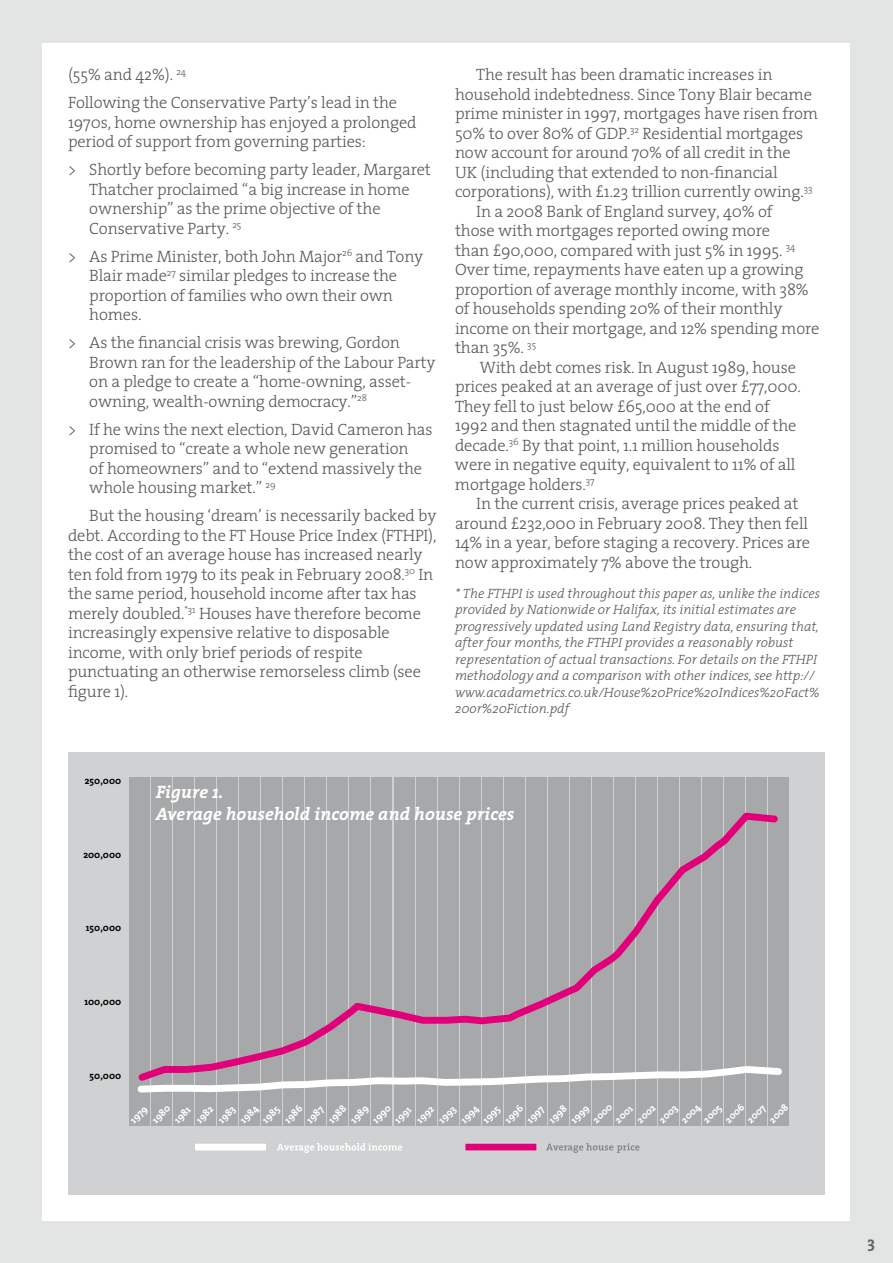
<style>
.page{position:relative;width:893px;height:1263px;background:#e3e4e4}
.page>*{position:absolute;margin:0;border:0;box-sizing:border-box;transform-origin:0 0}
.t1{font:italic 700 18px/21.6px "The Serif";color:#fff}
.t2{font:italic 700 18px "The Serif";color:#58585a}
.t3{font:300 16.5px/19.5px "The Serif";letter-spacing:-.01em;color:#58585a}
.t4{font:700 16.5px "The Serif";color:#646567}
.t5{font:italic 300 13.5px/16.5px "The Serif";color:#58585a}
.t6{font:700 10.05px "The Serif";color:#fff}
.t7{font:700 10.05px "The Serif";color:#000}
</style>
<div class="page">
<div style="left:43px;top:43px;width:807px;height:1177px;background:#fff"></div>
<div style="left:68px;top:752px;width:757px;height:443px;background:#d0d1d2"></div>
<svg style="left:277px;top:1143px;width:125px;height:10px"></svg>
<svg style="left:546px;top:1143px;width:93px;height:10px"></svg>
<div style="left:195px;top:1144px;width:71px;height:6px;background:#fff"></div>
<div style="left:465px;top:1144px;width:71px;height:6px;background:#e2007a"></div>
<div style="left:129px;top:778px;width:21px;height:348px;background:#a7a8aa"></div>
<div style="left:151px;top:778px;width:21px;height:348px;background:#a7a8aa"></div>
<div style="left:174px;top:778px;width:20px;height:348px;background:#a7a8aa"></div>
<div style="left:196px;top:778px;width:20px;height:348px;background:#a7a8aa"></div>
<div style="left:218px;top:778px;width:20px;height:348px;background:#a7a8aa"></div>
<div style="left:240px;top:778px;width:20px;height:348px;background:#a7a8aa"></div>
<div style="left:262px;top:778px;width:20px;height:348px;background:#a7a8aa"></div>
<div style="left:284px;top:778px;width:20px;height:348px;background:#a7a8aa"></div>
<div style="left:306px;top:778px;width:20px;height:348px;background:#a7a8aa"></div>
<div style="left:328px;top:778px;width:20px;height:348px;background:#a7a8aa"></div>
<div style="left:350px;top:778px;width:20px;height:348px;background:#a7a8aa"></div>
<div style="left:372px;top:778px;width:20px;height:348px;background:#a7a8aa"></div>
<div style="left:394px;top:778px;width:20px;height:348px;background:#a7a8aa"></div>
<div style="left:416px;top:778px;width:20px;height:348px;background:#a7a8aa"></div>
<div style="left:438px;top:778px;width:20px;height:348px;background:#a7a8aa"></div>
<div style="left:460px;top:778px;width:20px;height:348px;background:#a7a8aa"></div>
<div style="left:482px;top:778px;width:20px;height:348px;background:#a7a8aa"></div>
<div style="left:504px;top:778px;width:20px;height:348px;background:#a7a8aa"></div>
<div style="left:526px;top:778px;width:20px;height:348px;background:#a7a8aa"></div>
<div style="left:548px;top:778px;width:20px;height:348px;background:#a7a8aa"></div>
<div style="left:570px;top:778px;width:20px;height:348px;background:#a7a8aa"></div>
<div style="left:592px;top:778px;width:20px;height:348px;background:#a7a8aa"></div>
<div style="left:614px;top:778px;width:20px;height:348px;background:#a7a8aa"></div>
<div style="left:636px;top:778px;width:20px;height:348px;background:#a7a8aa"></div>
<div style="left:658px;top:778px;width:21px;height:348px;background:#a7a8aa"></div>
<div style="left:680px;top:778px;width:21px;height:348px;background:#a7a8aa"></div>
<div style="left:702px;top:778px;width:21px;height:348px;background:#a7a8aa"></div>
<div style="left:724px;top:778px;width:21px;height:348px;background:#a7a8aa"></div>
<div style="left:747px;top:778px;width:20px;height:348px;background:#a7a8aa"></div>
<div style="left:769px;top:778px;width:20px;height:348px;background:#a7a8aa"></div>
<svg style="left:137px;top:1086px;width:632px;height:10px"></svg>
<svg style="left:138px;top:809px;width:644px;height:277px"></svg>
<p class="t3" style="left:68px;top:60px;width:331px;line-height:28px">(55% and 42%). <sup>24<br></sup>Following the Conservative Party’s lead in the</p>
<p class="t3" style="left:68px;top:112px;width:350px">1970s, home ownership has enjoyed a prolonged period of support from governing parties:</p>
<p class="t3" style="left:89px;top:159px;width:343px;text-indent:-21px">&gt; Shortly before becoming party leader, Margaret Thatcher proclaimed “a big increase in home ownership” as the prime objective of the Conservative Party. <sup>25</sup></p>
<p class="t3" style="left:89px;top:246px;width:336px;text-indent:-21px">&gt; As Prime Minister, both John Major<sup>26</sup> and Tony Blair made<sup>27</sup> similar pledges to increase the proportion of families who own their own homes.</p>
<p class="t3" style="left:89px;top:332px;width:348px;text-indent:-21px">&gt; As the financial crisis was brewing, Gordon Brown ran for the leadership of the Labour Party on a pledge to create a “home-owning, asset&shy;owning, wealth-owning democracy.”<sup>28</sup></p>
<p class="t3" style="left:89px;top:419px;width:345px;text-indent:-21px">&gt; If he wins the next election, David Cameron has promised to “create a whole new generation<br>of homeowners” and to “extend massively the whole housing market.” <sup>29</sup></p>
<p class="t3" style="left:68px;top:505px;width:370px;text-indent:21px">But the housing ‘dream’ is necessarily backed by debt. According to the FT House Price Index (FTHPI), the cost of an average house has increased nearly ten fold from 1979 to its peak in February 2008.<sup>30</sup> In the same period, household income after tax has merely doubled.<sup>*31</sup> Houses have therefore become increasingly expensive relative to disposable income, with only brief periods of respite punctuating an otherwise remorseless climb (see figure 1).</p>
<p class="t3" style="left:476px;top:64px;width:298px">The result has been dramatic increases in</p>
<p class="t3" style="left:455px;top:84px;width:358px">household indebtedness. Since Tony Blair became</p>
<p class="t3" style="left:455px;top:103px;width:365px">prime minister in 1997, mortgages have risen from</p>
<p class="t3" style="left:455px;top:123px;width:350px">50% to over 80% of GDP.<sup>32</sup> Residential mortgages</p>
<p class="t3" style="left:455px;top:142px;width:337px">now account for around 70% of all credit in the</p>
<p class="t3" style="left:455px;top:162px;width:324px">UK (including that extended to non-financial</p>
<p class="t3" style="left:455px;top:181px;width:359px">corporations), with £1.23 trillion currently owing.<sup>33</sup></p>
<p class="t3" style="left:476px;top:201px;width:298px">In a 2008 Bank of England survey, 40% of</p>
<p class="t3" style="left:455px;top:220px;width:317px">those with mortgages reported owing more</p>
<p class="t3" style="left:455px;top:240px;width:342px">than £90,000, compared with just 5% in 1995. <sup>34</sup></p>
<p class="t3" style="left:455px;top:259px;width:350px">Over time, repayments have eaten up a growing</p>
<p class="t3" style="left:455px;top:279px;width:355px">proportion of average monthly income, with 38%</p>
<p class="t3" style="left:455px;top:298px;width:329px">of households spending 20% of their monthly</p>
<p class="t3" style="left:455px;top:318px;width:366px">income on their mortgage, and 12% spending more</p>
<p class="t3" style="left:455px;top:337px;width:83px">than 35%. <sup>35</sup></p>
<p class="t3" style="left:480px;top:357px;width:318px">With debt comes risk. In August 1989, house</p>
<p class="t3" style="left:455px;top:376px;width:347px">prices peaked at an average of just over £77,000.</p>
<p class="t3" style="left:455px;top:396px;width:316px">They fell to just below £65,000 at the end of</p>
<p class="t3" style="left:455px;top:415px;width:343px">1992 and then stagnated until the middle of the</p>
<p class="t3" style="left:455px;top:435px;width:326px">decade.<sup>36</sup> By that point, 1.1 million households</p>
<p class="t3" style="left:455px;top:454px;width:342px">were in negative equity, equivalent to 11% of all</p>
<p class="t3" style="left:455px;top:474px;width:141px">mortgage holders.<sup>37</sup></p>
<p class="t3" style="left:476px;top:493px;width:324px">In the current crisis, average prices peaked at</p>
<p class="t3" style="left:455px;top:513px;width:355px">around £232,000 in February 2008. They then fell</p>
<p class="t3" style="left:455px;top:532px;width:357px">14% in a year, before staging a recovery. Prices are</p>
<p class="t3" style="left:455px;top:552px;width:299px">now approximately 7% above the trough.</p>
<p class="t5" style="left:455px;top:584px;width:366px">* The FTHPI is used throughout this paper as, unlike the indices provided by Nationwide or Halifax, its initial estimates are progressively updated using Land Registry data, ensuring that, after four months, the FTHPI provides a reasonably robust representation of actual transactions. For details on the FTHPI methodology and a comparison with other indices, see http:// www.acadametrics.co.uk/House%20Price%20Indices%20Fact% 20or%20Fiction.pdf</p>
<p class="t7" style="left:85px;top:772px;width:38px">250,000</p>
<p class="t7" style="left:83px;top:846px;width:39px">200,000</p>
<p class="t7" style="left:86px;top:919px;width:37px">150,000</p>
<p class="t7" style="left:84px;top:993px;width:38px">100,000</p>
<p class="t1" style="left:156px;top:781px;width:360px">Figure 1.<br>Average household income and house prices</p>
<p class="t7" style="left:90px;top:1067px;width:33px">50,000</p>
<p class="t6" style="left:126px;top:1115px;width:21px;rotate:-45deg">1979</p>
<p class="t6" style="left:148px;top:1115px;width:23px;rotate:-45deg">1980</p>
<p class="t6" style="left:170px;top:1115px;width:21px;rotate:-45deg">1981</p>
<p class="t6" style="left:192px;top:1115px;width:22px;rotate:-45deg">1982</p>
<p class="t6" style="left:214px;top:1115px;width:21px;rotate:-45deg">1983</p>
<p class="t6" style="left:236px;top:1115px;width:22px;rotate:-45deg">1984</p>
<p class="t6" style="left:258px;top:1115px;width:21px;rotate:-45deg">1985</p>
<p class="t6" style="left:280px;top:1115px;width:23px;rotate:-45deg">1986</p>
<p class="t6" style="left:302px;top:1115px;width:21px;rotate:-45deg">1987</p>
<p class="t6" style="left:324px;top:1115px;width:22px;rotate:-45deg">1988</p>
<p class="t6" style="left:346px;top:1115px;width:23px;rotate:-45deg">1989</p>
<p class="t6" style="left:368px;top:1115px;width:23px;rotate:-45deg">1990</p>
<p class="t6" style="left:390px;top:1115px;width:21px;rotate:-45deg">1991</p>
<p class="t6" style="left:412px;top:1115px;width:22px;rotate:-45deg">1992</p>
<p class="t6" style="left:434px;top:1115px;width:22px;rotate:-45deg">1993</p>
<p class="t6" style="left:456px;top:1115px;width:23px;rotate:-45deg">1994</p>
<p class="t6" style="left:478px;top:1115px;width:22px;rotate:-45deg">1995</p>
<p class="t6" style="left:500px;top:1115px;width:23px;rotate:-45deg">1996</p>
<p class="t6" style="left:522px;top:1115px;width:21px;rotate:-45deg">1997</p>
<p class="t6" style="left:544px;top:1115px;width:23px;rotate:-45deg">1998</p>
<p class="t6" style="left:566px;top:1115px;width:23px;rotate:-45deg">1999</p>
<p class="t6" style="left:589px;top:1115px;width:25px;rotate:-45deg">2000</p>
<p class="t6" style="left:611px;top:1115px;width:22px;rotate:-45deg">2001</p>
<p class="t6" style="left:633px;top:1115px;width:23px;rotate:-45deg">2002</p>
<p class="t6" style="left:655px;top:1115px;width:23px;rotate:-45deg">2003</p>
<p class="t6" style="left:677px;top:1115px;width:24px;rotate:-45deg">2004</p>
<p class="t6" style="left:699px;top:1115px;width:23px;rotate:-45deg">2005</p>
<p class="t6" style="left:721px;top:1115px;width:24px;rotate:-45deg">2006</p>
<p class="t6" style="left:743px;top:1115px;width:23px;rotate:-45deg">2007</p>
<p class="t6" style="left:765px;top:1115px;width:24px;rotate:-45deg">2008</p>
<p class="t2" style="left:860px;top:1223px;width:20px">36</p>
<p class="t4" style="left:867px;top:1228px;width:9px">3</p>
</div>
